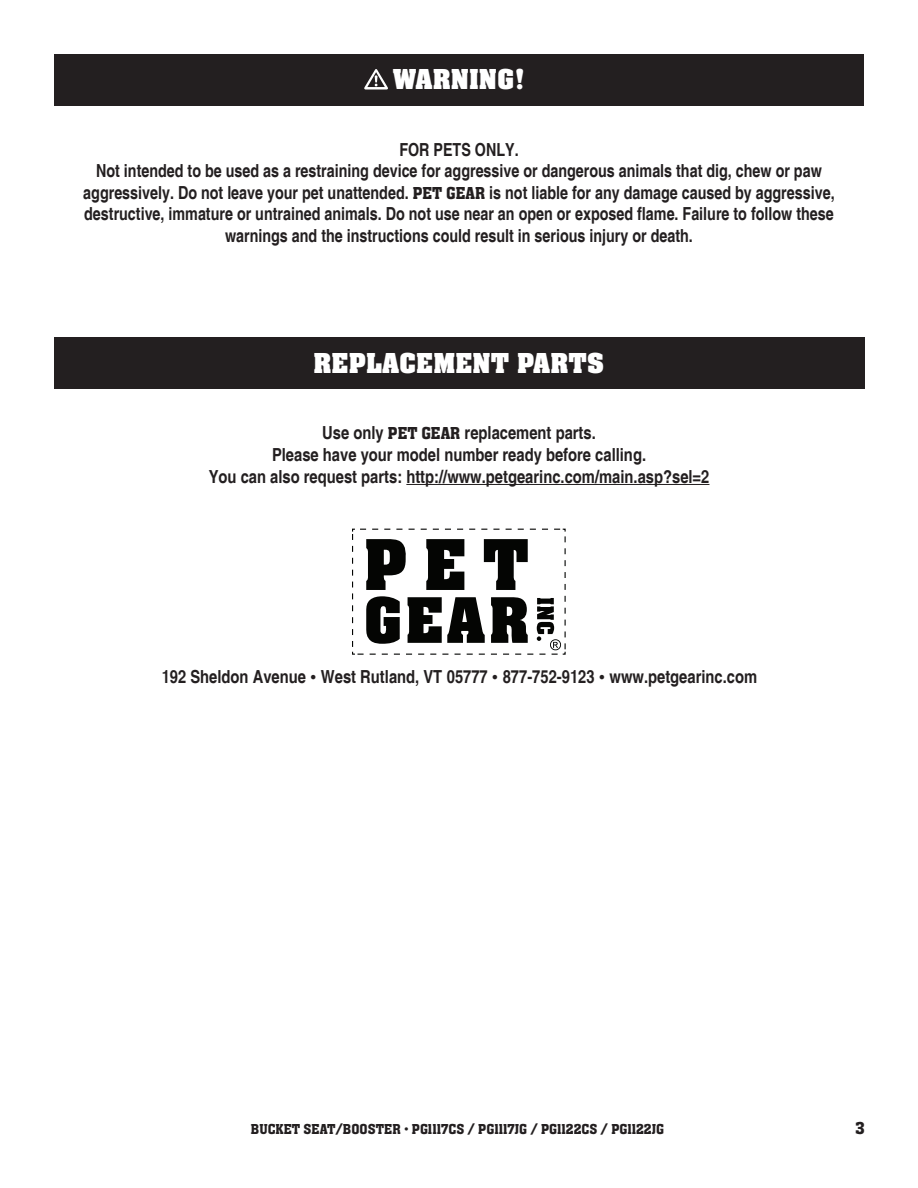
<style>
.page{position:relative;width:918px;height:1188px;background:#fff}
.page>*{position:absolute;margin:0;border:0;box-sizing:border-box;transform-origin:0 0}
.t1{font:700 30px "Aachen Std";color:#fff}
.t2{font:700 condensed 18px/21.6px "Helvetica";color:#231f20;text-align:center}
.t3{font:500 18px "Aachen Std";color:#231f20}
.t4{font:500 15px "Aachen Std";color:#231f20}
.s1{font-family:"Aachen Std";font-weight:500;font-stretch:normal}
.s2{font-family:"Times New Roman";font-weight:400;font-stretch:normal}
</style>
<div class="page">
<div style="left:54px;top:54px;width:810px;height:52px;background:#231f20"></div>
<svg style="left:364px;top:69px;width:24px;height:21px"></svg>
<div style="left:54px;top:338px;width:810px;height:51px;background:#231f20"></div>
<hr style="left:406px;top:484px;width:303px;height:1px;background:#231f20">
<svg style="left:352px;top:528px;width:214px;height:127px"></svg>
<p class="t1" style="left:393px;top:63px;width:134px">WARNING!</p>
<p class="t2" style="left:399px;top:139px;width:121px">FOR PETS ONLY.</p>
<p class="t2" style="left:83px;top:160px;width:753px">Not intended to be used as a restraining device for aggressive or dangerous animals that dig, chew or paw aggressively. Do not leave your pet unattended. <span class="s1">PET GEAR</span> is not liable for any damage caused by aggressive, destructive, immature or untrained animals. Do not use near an open or exposed flame. Failure to follow these warnings and the instructions could result in serious injury or death.</p>
<p class="t1" style="left:313px;top:346px;width:293px">REPLACEMENT PARTS</p>
<p class="t2" style="left:322px;top:422px;width:275px">Use only <span class="s1">PET GEAR</span> replacement parts.</p>
<p class="t2" style="left:272px;top:444px;width:376px">Please have your model number ready before calling.</p>
<p class="t2" style="left:209px;top:466px;width:502px">You can also request parts: http://www.petgearinc.com/main.asp?sel=2</p>
<p class="t2" style="left:162px;top:666px;width:597px">192 Sheldon Avenue <span class="s2">•</span> West Rutland, VT 05777 <span class="s2">•</span> 877-752-9123 <span class="s2">•</span> www.petgearinc.com</p>
<p class="t4" style="left:251px;top:1121px;width:415px">BUCKET SEAT/BOOSTER • PG1117CS / PG1117JG / PG1122CS / PG1122JG</p>
<p class="t3" style="left:855px;top:1118px;width:11px">3</p>
</div>
